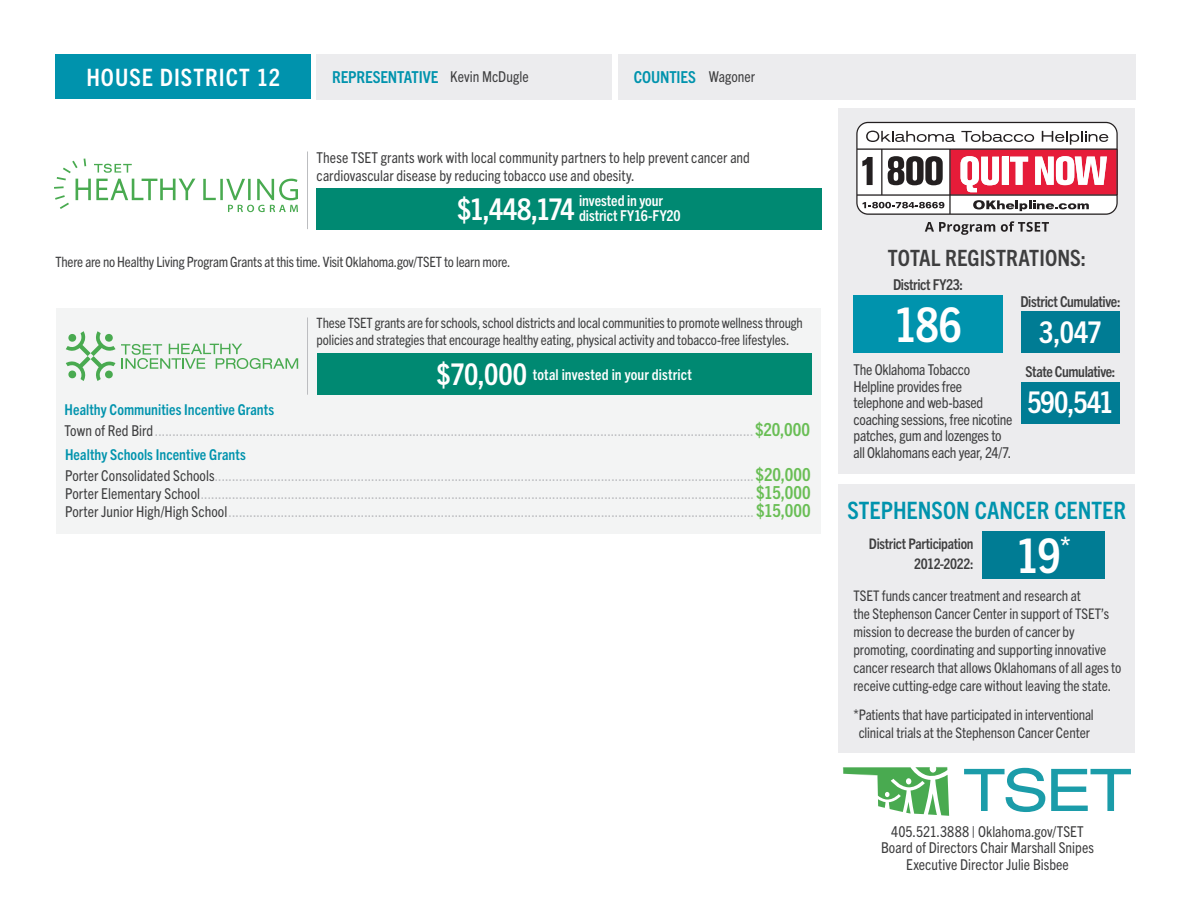
<style>
.page{position:relative;width:1188px;height:918px;background:#fff}
.page>*{position:absolute;margin:0;border:0;box-sizing:border-box;transform-origin:0 0}
.t1{font:700 condensed 48px "Trade Gothic Next LT Pro";color:#fff}
.t2{font:700 condensed 30px "Trade Gothic Next LT Pro";letter-spacing:-.02em;color:#fff}
.t3{font:700 condensed 24px "Trade Gothic Next LT Pro";color:#0093ad}
.t4{font:700 condensed 24px "Trade Gothic Next LT Pro";letter-spacing:.045em;color:#fff}
.t5{font:700 condensed 22.5px "Trade Gothic Next LT Pro";letter-spacing:.005em;color:#3e3e3f}
.t6{font:700 condensed 16.5px "Trade Gothic Next LT Pro";letter-spacing:-.005em;color:#0093ad}
.t7{font:condensed 15px "Trade Gothic Next LT Pro";letter-spacing:.005em;color:#bcbdc0}
.t8{font:condensed 15px/16.5px "Trade Gothic Next LT Pro";color:#3e3e3f}
.t9{font:700 condensed 15px/15px "Trade Gothic Next LT Pro";letter-spacing:.005em;color:#fff}
.t10{font:700 condensed 15px "Trade Gothic Next LT Pro";letter-spacing:.005em;color:#0093ad}
.t11{font:700 condensed 15px "Trade Gothic Next LT Pro";letter-spacing:-.025em;color:#3e3e3f}
.t12{font:condensed 14.7px/18px "Trade Gothic Next LT Pro";letter-spacing:-.005em;color:#3e3e3f;text-align:center}
.t13{font:700 condensed 14.7px/19.5px "Trade Gothic Next LT Pro";letter-spacing:-.02em;color:#3e3e3f;text-align:right}
.t14{font:condensed 14.25px/17.1px "Trade Gothic Next LT Pro";letter-spacing:-.01em;color:#3e3e3f}
.s1{font-size:30px}
.s2{color:#3e3e3f}
.s3{font-weight:700;font-size:18px;color:#69be55}
</style>
<div class="page">
<div style="left:838px;top:108px;width:298px;height:365px;background:#ececee"></div>
<div style="left:854px;top:295px;width:149px;height:58px;background:#0093ad"></div>
<div style="left:1021px;top:311px;width:99px;height:42px;background:#007c94"></div>
<div style="left:1021px;top:382px;width:99px;height:42px;background:#007c94"></div>
<div style="left:838px;top:484px;width:298px;height:269px;background:#ececee"></div>
<div style="left:56px;top:54px;width:255px;height:45px;background:#0093ad"></div>
<div style="left:317px;top:54px;width:295px;height:45px;background:#ececee"></div>
<div style="left:618px;top:54px;width:518px;height:45px;background:#ececee"></div>
<div style="left:982px;top:531px;width:123px;height:48px;background:#007c94"></div>
<svg style="left:964px;top:768px;width:81px;height:44px"></svg>
<svg style="left:1051px;top:769px;width:80px;height:42px"></svg>
<svg style="left:843px;top:767px;width:106px;height:49px"></svg>
<svg style="left:856px;top:122px;width:262px;height:93px;background:#d2acb1"></svg>
<svg style="left:925px;top:222px;width:70px;height:13px"></svg>
<svg style="left:1001px;top:221px;width:48px;height:11px"></svg>
<svg style="left:203px;top:179px;width:13px;height:21px"></svg>
<hr style="left:220px;top:179px;width:3px;height:21px;background:#49aa50">
<svg style="left:226px;top:178px;width:72px;height:34px"></svg>
<svg style="left:54px;top:159px;width:141px;height:50px"></svg>
<hr style="left:307px;top:151px;width:1px;height:78px;background:#bcbdc0">
<div style="left:317px;top:188px;width:505px;height:42px;background:#008972"></div>
<div style="left:56px;top:308px;width:764px;height:225px;background:#f3f4f4"></div>
<svg style="left:66px;top:331px;width:232px;height:50px"></svg>
<hr style="left:307px;top:317px;width:1px;height:78px;background:#bcbdc0">
<div style="left:317px;top:354px;width:495px;height:41px;background:#008972"></div>
<p class="t4" style="left:86px;top:61px;width:195px">HOUSE DISTRICT 12</p>
<p class="t8" style="left:450px;top:67px;width:80px">Kevin McDugle</p>
<p class="t8" style="left:709px;top:68px;width:48px">Wagoner</p>
<p class="t6" style="left:332px;top:66px;width:108px">REPRESENTATIVE</p>
<p class="t6" style="left:634px;top:66px;width:64px">COUNTIES</p>
<p class="t8" style="left:317px;top:148px;width:435px;line-height:18px">These TSET grants work with local community partners to help prevent cancer and cardiovascular disease by reducing tobacco use and obesity.</p>
<p class="t2" style="left:457px;top:188px;width:119px">$1,448,174</p>
<p class="t9" style="left:579px;top:192px;width:103px">invested in your district FY16-FY20</p>
<p class="t14" style="left:56px;top:253px;width:457px">There are no Healthy Living Program Grants at this time. Visit Oklahoma.gov/TSET to learn more.</p>
<p class="t10" style="left:64px;top:399px;width:211px">Healthy Communities Incentive Grants</p>
<p class="t14" style="left:317px;top:313px;width:488px">These TSET grants are for schools, school districts and local communities to promote wellness through policies and strategies that encourage healthy eating, physical activity and tobacco-free lifestyles.</p>
<p class="t2" style="left:425px;top:353px;width:109px">$400,214</p>
<p class="t9" style="left:436px;top:367px;width:257px"><span class="s1">$70,000</span> total invested in your district</p>
<p class="t7" style="left:64px;top:420px;width:747px"><span class="s2">Town of Red Bird</span>............................................................................................................................................................................<span class="s3">$20,000</span></p>
<p class="t10" style="left:65px;top:444px;width:182px">Healthy Schools Incentive Grants</p>
<p class="t7" style="left:65px;top:466px;width:747px"><span class="s2">Porter Consolidated Schools</span>...........................................................................................................................................................<span class="s3">$20,000</span></p>
<p class="t7" style="left:65px;top:484px;width:747px"><span class="s2">Porter Elementary School</span>...............................................................................................................................................................<span class="s3">$15,000</span></p>
<p class="t7" style="left:65px;top:502px;width:747px"><span class="s2">Porter Junior High/High School</span>.......................................................................................................................................................<span class="s3">$15,000</span></p>
<p class="t5" style="left:888px;top:243px;width:200px">TOTAL REGISTRATIONS:</p>
<p class="t11" style="left:893px;top:274px;width:71px">District FY23:</p>
<p class="t1" style="left:894px;top:292px;width:69px">186</p>
<p class="t11" style="left:1020px;top:291px;width:102px">District Cumulative:</p>
<p class="t2" style="left:1039px;top:312px;width:64px">3,047</p>
<p class="t8" style="left:854px;top:361px;width:118px">The Oklahoma Tobacco</p>
<p class="t11" style="left:1025px;top:362px;width:92px">State Cumulative:</p>
<p class="t8" style="left:854px;top:377px;width:160px">Helpline provides free telephone and web-based coaching sessions, free nicotine patches, gum and lozenges to all Oklahomans each year, 24/7.</p>
<p class="t2" style="left:1027px;top:382px;width:88px">590,541</p>
<p class="t3" style="left:847px;top:494px;width:280px">STEPHENSON CANCER CENTER</p>
<p class="t13" style="left:869px;top:533px;width:106px">District Participation<br>2012-2022:</p>
<p class="t1" style="left:1016px;top:523px;width:56px">19<sup>*</sup></p>
<p class="t12" style="left:854px;top:586px;width:270px;text-align:left">TSET funds cancer treatment and research at<br>the Stephenson Cancer Center in support of TSET’s mission to decrease the burden of cancer by promoting, coordinating and supporting innovative cancer research that allows Oklahomans of all ages to receive cutting-edge care without leaving the state.</p>
<p class="t12" style="left:854px;top:704px;width:242px">*Patients that have participated in interventional clinical trials at the Stephenson Cancer Center</p>
<p class="t8" style="left:891px;top:822px;width:194px">405.521.3888 | Oklahoma.gov/TSET</p>
<p class="t8" style="left:881px;top:839px;width:214px">Board of Directors Chair Marshall Snipes</p>
<p class="t8" style="left:906px;top:855px;width:164px">Executive Director Julie Bisbee</p>
</div>
